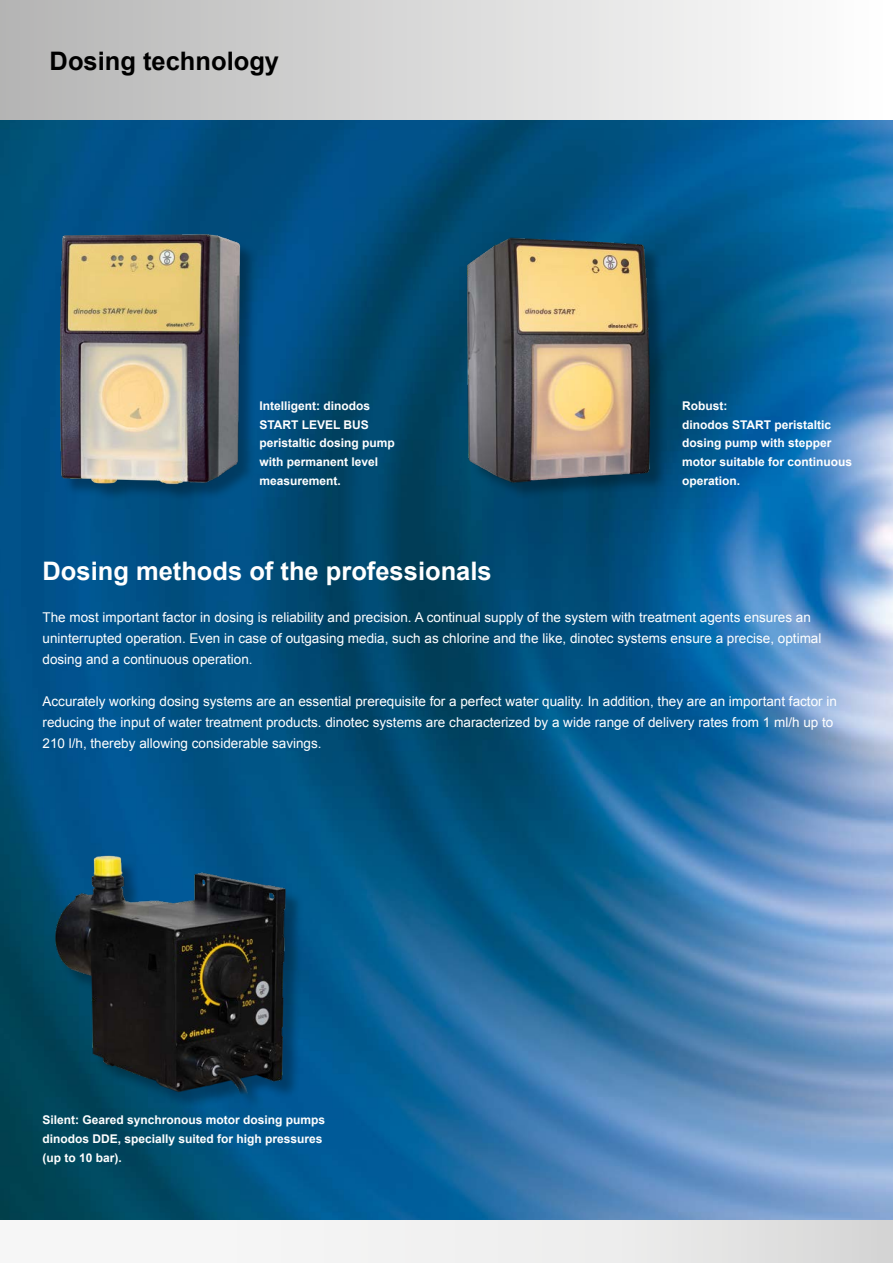
<style>
.page{position:relative;width:893px;height:1263px;background:#fff}
.page>*{position:absolute;margin:0;border:0;box-sizing:border-box;transform-origin:0 0}
.t1{font:700 25.5px "Arial";color:#fff}
.t2{font:700 25.5px "Arial";color:#000}
.t3{font:13.5px/21px "Arial";color:#fff}
.t4{font:700 12px/18.8px "Arial";color:#fff}
</style>
<div class="page">
<img style="left:0;top:119px;width:893px;height:1101px">
<div style="left:0;top:0;width:893px;height:119px;background:linear-gradient(to right,#b5b5b4,#fff)"></div>
<div style="left:0;top:1220px;width:893px;height:43px;background:linear-gradient(to right,#fdfdfd,#dedede)"></div>
<div style="left:63px;top:237px;width:194px;height:265px;background:#000;opacity:.3"></div>
<img style="left:55px;top:230px;width:189px;height:257px">
<div style="left:470px;top:240px;width:198px;height:259px;background:#000;opacity:.3"></div>
<img style="left:460px;top:229px;width:197px;height:261px">
<svg style="left:584px;top:1029px;width:205px;height:205px;background:#6993c1"></svg>
<div style="left:58px;top:858px;width:245px;height:253px;background:#000;opacity:.3"></div>
<img style="left:45px;top:846px;width:255px;height:256px">
<h1 class="t2" style="left:50px;top:43px;width:231px">Dosing technology</h1>
<p class="t4" style="left:259px;top:397px;width:137px">Intelligent: dinodos<br>START LEVEL BUS peristaltic dosing pump with permanent level measurement.</p>
<p class="t4" style="left:682px;top:396px;width:172px">Robust:<br>dinodos START peristaltic dosing pump with stepper motor suitable for continuous operation.</p>
<h1 class="t1" style="left:43px;top:553px;width:451px">Dosing methods of the professionals</h1>
<p class="t3" style="left:43px;top:607px;width:780px">The most important factor in dosing is reliability and precision. A continual supply of the system with treatment agents ensures an uninterrupted operation. Even in case of outgasing media, such as chlorine and the like, dinotec systems ensure a precise, optimal dosing and a continuous operation.</p>
<p class="t3" style="left:43px;top:691px;width:796px">Accurately working dosing systems are an essential prerequisite for a perfect water quality. In addition, they are an important factor in reducing the input of water treatment products. dinotec systems are characterized by a wide range of delivery rates from 1 ml/h up to<br>210 l/h, thereby allowing considerable savings.</p>
<p class="t4" style="left:43px;top:1111px;width:284px">Silent: Geared synchronous motor dosing pumps dinodos DDE, specially suited for high pressures (up to 10 bar).</p>
</div>
